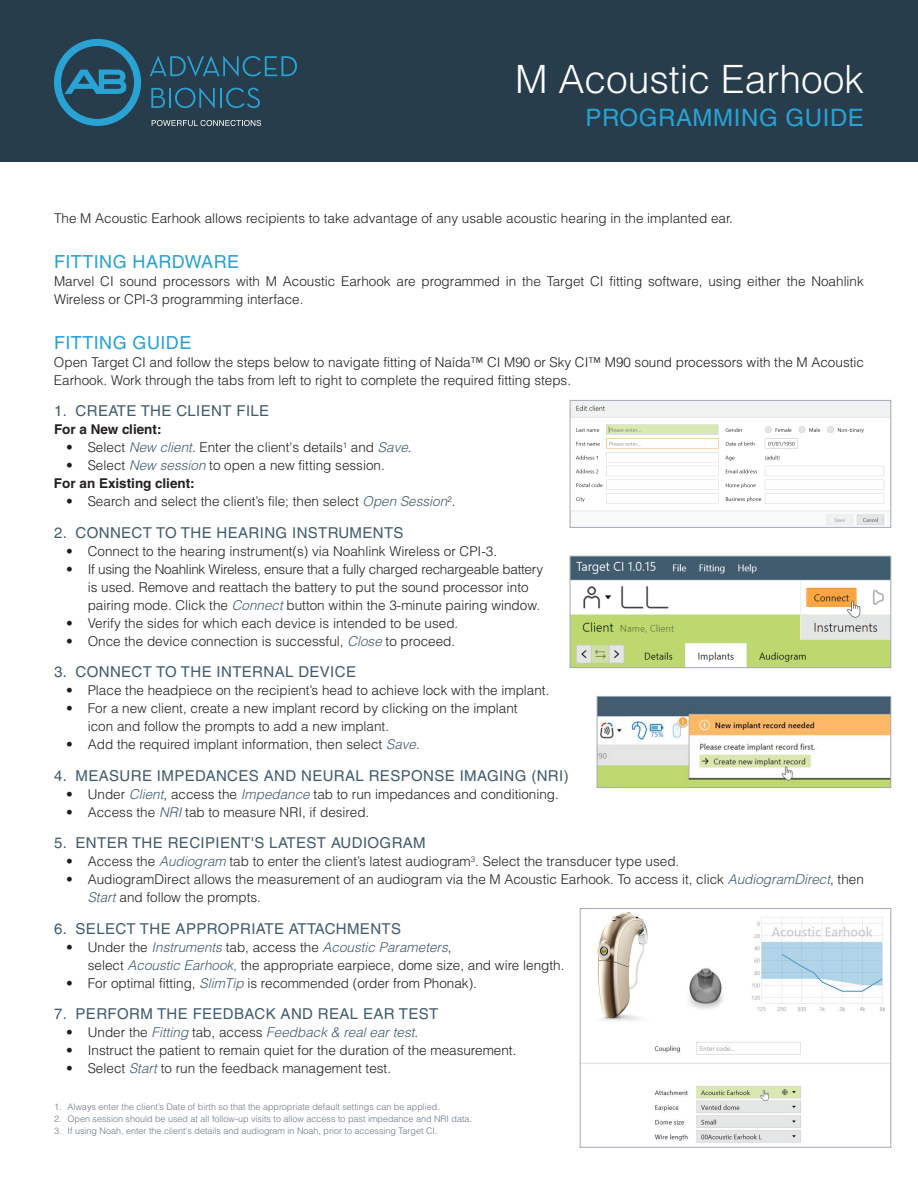
<style>
.page{position:relative;width:918px;height:1188px;background:#fff}
.page>*{position:absolute;margin:0;border:0;box-sizing:border-box;transform-origin:0 0}
.t1{font:300 39px "Helvetica LT Pro";color:#fff}
.t2{font:24px "Helvetica LT Pro";letter-spacing:.025em;color:#29a2d4}
.t3{font:18px "Helvetica LT Pro";letter-spacing:.025em;color:#29a2d4}
.t4{font:15px "Helvetica LT Pro";letter-spacing:.025em;color:#415b6f}
.t5{font:300 13.5px/18px "Helvetica LT Pro";color:#231f20}
.t6{font:italic 300 13.5px "Helvetica LT Pro";color:#415b6f}
.t7{font:700 13.5px "Helvetica LT Pro";color:#231f20}
.t8{font:300 9px "Helvetica LT Pro";color:#697687}
.s1{font-style:italic;color:#415b6f}
.s2{font-weight:700}
.s3{font-style:normal;color:#231f20}
</style>
<div class="page">
<img style="left:572px;top:402px;width:317px;height:123px">
<div style="left:570px;top:400px;width:321px;height:128px;border:1px solid #a3a9b5"></div>
<img style="left:572px;top:558px;width:317px;height:108px">
<div style="left:570px;top:556px;width:321px;height:112px;border:1px solid #a3a9b5"></div>
<img style="left:599px;top:698px;width:290px;height:88px">
<div style="left:597px;top:696px;width:294px;height:92px;border:1px solid #a3a9b5"></div>
<img style="left:582px;top:912px;width:307px;height:231px">
<div style="left:580px;top:908px;width:311px;height:239px;border:1px solid #a3a9b5"></div>
<div style="left:0;top:0;width:918px;height:162px;background:#273d4c"></div>
<svg style="left:54px;top:39px;width:87px;height:87px"></svg>
<svg style="left:152px;top:120px;width:109px;height:6px"></svg>
<svg style="left:150px;top:56px;width:147px;height:21px"></svg>
<svg style="left:151px;top:88px;width:14px;height:20px"></svg>
<hr style="left:169px;top:88px;width:2px;height:20px;background:#29a2d4">
<svg style="left:175px;top:87px;width:40px;height:21px"></svg>
<hr style="left:220px;top:88px;width:2px;height:20px;background:#29a2d4">
<svg style="left:226px;top:88px;width:34px;height:20px"></svg>
<h1 class="t1" style="left:515px;top:55px;width:350px">M Acoustic Earhook</h1>
<h2 class="t2" style="left:586px;top:104px;width:280px">PROGRAMMING GUIDE</h2>
<p class="t5" style="left:54px;top:209px;width:681px">The M Acoustic Earhook allows recipients to take advantage of any usable acoustic hearing in the implanted ear.</p>
<h3 class="t3" style="left:54px;top:251px;width:187px">FITTING HARDWARE</h3>
<p class="t5" style="left:54px;top:272px;width:811px">Marvel CI sound processors with M Acoustic Earhook are programmed in the Target CI fitting software, using either the Noahlink<br>Wireless or CPI-3 programming interface.</p>
<h3 class="t3" style="left:54px;top:332px;width:139px">FITTING GUIDE</h3>
<p class="t5" style="left:54px;top:353px;width:812px">Open Target CI and follow the steps below to navigate fitting of Naída™ CI M90 or Sky CI™ M90 sound processors with the M Acoustic<br>Earhook. Work through the tabs from left to right to complete the required fitting steps.</p>
<p class="t4" style="left:54px;top:402px;width:217px">1. CREATE THE CLIENT FILE</p>
<p class="t7" style="left:54px;top:421px;width:109px">For a New client:</p>
<p class="t5" style="left:66px;top:438px;width:347px">• Select <span class="s1">New client</span>. Enter the client's details<sup>1</sup> and <span class="s1">Save</span>.</p>
<p class="t5" style="left:54px;top:456px;width:332px;text-indent:12px">• Select <span class="s1">New session</span> to open a new fitting session.<br><span class="s2">For an Existing client:</span></p>
<p class="t5" style="left:66px;top:492px;width:391px">• Search and select the client’s file; then select <span class="s1">Open Session</span><sup>2</sup>.</p>
<p class="t4" style="left:54px;top:524px;width:351px">2. CONNECT TO THE HEARING INSTRUMENTS</p>
<p class="t5" style="left:66px;top:542px;width:432px">• Connect to the hearing instrument(s) via Noahlink Wireless or CPI-3.</p>
<p class="t5" style="left:88px;top:560px;width:457px;text-indent:-22px">• If using the Noahlink Wireless, ensure that a fully charged rechargeable battery is used. Remove and reattach the battery to put the sound processor into pairing mode. Click the <span class="s1">Connect</span> button within the 3-minute pairing window.</p>
<p class="t5" style="left:66px;top:614px;width:394px">• Verify the sides for which each device is intended to be used.</p>
<p class="t5" style="left:66px;top:632px;width:391px">• Once the device connection is successful, <span class="s1">Close</span> to proceed.</p>
<p class="t4" style="left:54px;top:663px;width:304px">3. CONNECT TO THE INTERNAL DEVICE</p>
<p class="t5" style="left:66px;top:681px;width:485px">• Place the headpiece on the recipient’s head to achieve lock with the implant.</p>
<p class="t5" style="left:88px;top:699px;width:431px;text-indent:-22px">• For a new client, create a new implant record by clicking on the implant icon and follow the prompts to add a new implant.</p>
<p class="t5" style="left:66px;top:735px;width:355px">• Add the required implant information, then select <span class="s1">Save</span>.</p>
<p class="t4" style="left:54px;top:767px;width:516px">4. MEASURE IMPEDANCES AND NEURAL RESPONSE IMAGING (NRI)</p>
<p class="t5" style="left:66px;top:785px;width:494px">• Under <span class="s1">Client</span>, access the <span class="s1">Impedance</span> tab to run impedances and conditioning.</p>
<p class="t5" style="left:66px;top:803px;width:305px">• Access the <span class="s1">NRI</span> tab to measure NRI, if desired.</p>
<p class="t4" style="left:54px;top:834px;width:373px">5. ENTER THE RECIPIENT'S LATEST AUDIOGRAM</p>
<p class="t5" style="left:66px;top:852px;width:615px">• Access the <span class="s1">Audiogram</span> tab to enter the client’s latest audiogram<sup>3</sup>. Select the transducer type used.</p>
<p class="t5" style="left:88px;top:870px;width:778px;text-indent:-22px">• AudiogramDirect allows the measurement of an audiogram via the M Acoustic Earhook. To access it, click <span class="s1">AudiogramDirect</span>, then<br><span class="s1">Start</span> and follow the prompts.</p>
<p class="t4" style="left:54px;top:920px;width:349px">6. SELECT THE APPROPRIATE ATTACHMENTS</p>
<p class="t5" style="left:88px;top:938px;width:478px;text-indent:-22px">• Under the <span class="s1">Instruments</span> tab, access the <span class="s1">Acoustic Parameters</span>,<br>select <span class="s1">Acoustic Earhook,</span> the appropriate earpiece, dome size, and wire length.</p>
<p class="t5" style="left:66px;top:974px;width:412px">• For optimal fitting, <span class="s1">SlimTip</span> is recommended (order from Phonak).</p>
<p class="t4" style="left:54px;top:1005px;width:386px">7. PERFORM THE FEEDBACK AND REAL EAR TEST</p>
<p class="t6" style="left:66px;top:1024px;width:354px"><span class="s3">• Under the</span> Fitting <span class="s3">tab, access</span> Feedback &amp; real ear test<span class="s3">.</span></p>
<p class="t5" style="left:66px;top:1041px;width:452px">• Instruct the patient to remain quiet for the duration of the measurement.</p>
<p class="t5" style="left:66px;top:1059px;width:326px">• Select <span class="s1">Start</span> to run the feedback management test.</p>
<p class="t8" style="left:54px;top:1101px;width:387px">1. Always enter the client’s Date of birth so that the appropriate default settings can be applied.</p>
<p class="t8" style="left:54px;top:1113px;width:420px">2. Open session should be used at all follow-up visits to allow access to past impedance and NRI data.</p>
<p class="t8" style="left:54px;top:1125px;width:385px">3. If using Noah, enter the client's details and audiogram in Noah, prior to accessing Target CI.</p>
</div>
